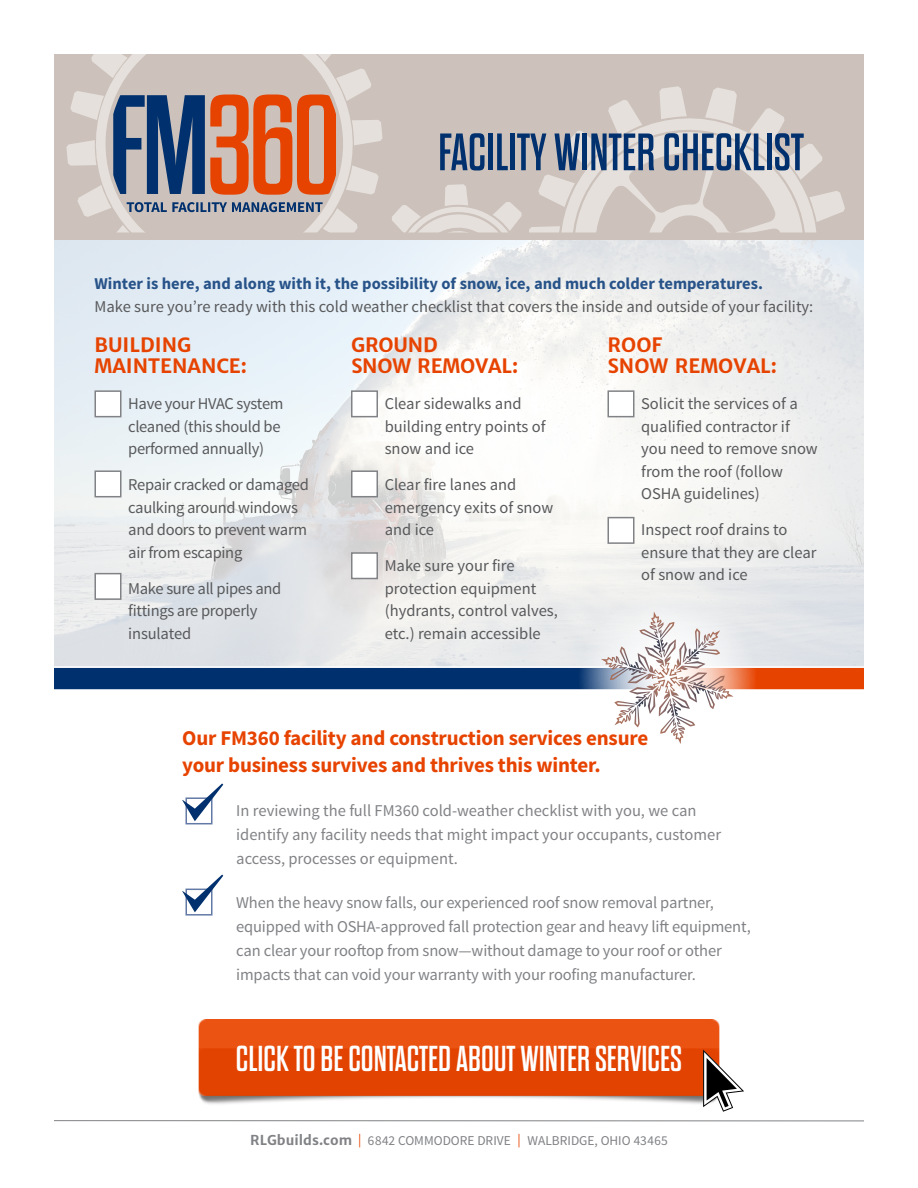
<style>
.page{position:relative;width:918px;height:1188px;background:#fff}
.page>*{position:absolute;margin:0;border:0;box-sizing:border-box;transform-origin:0 0}
.t1{font:52.5px "Dharma Gothic E";color:#00306d}
.t2{font:36px "Dharma Gothic E";color:#fff}
.t3{font:700 21px/27px "Source Sans Pro";letter-spacing:-.01em;color:#e74300}
.t4{font:700 19.5px/21px "Merriweather Sans";color:#e74300}
.t5{font:16.5px/22.5px "Source Sans Pro";color:#58595b}
.t6{font:16.5px/24px "Source Sans Pro";letter-spacing:-.01em;color:#808285}
.t7{font:16.5px/22.5px "Source Sans Pro";letter-spacing:-.02em;color:#58595b}
.t8{font:13.5px "Source Sans Pro";color:#808285}
.s1{font-weight:700;color:#275389}
.s2{font-family:"Merriweather Sans";font-weight:700}
.s3{color:#e74300}
</style>
<div class="page">
<div style="left:54px;top:54px;width:810px;height:182px;background:#ccc2bb"></div>
<svg style="left:392px;top:86px;width:453px;height:146px"></svg>
<img style="left:54px;top:240px;width:810px;height:372px">
<div style="left:351px;top:390px;width:27px;height:27px;background:#fff;border:2px solid #808285"></div>
<div style="left:351px;top:552px;width:27px;height:27px;background:#fff;border:2px solid #808285"></div>
<div style="left:351px;top:470px;width:27px;height:27px;background:#fff;border:2px solid #808285"></div>
<div style="left:94px;top:390px;width:28px;height:27px;background:#fff;border:2px solid #808285"></div>
<div style="left:94px;top:573px;width:28px;height:27px;background:#fff;border:2px solid #808285"></div>
<div style="left:94px;top:470px;width:28px;height:27px;background:#fff;border:2px solid #808285"></div>
<div style="left:608px;top:390px;width:26px;height:27px;background:#fff;border:2px solid #808285"></div>
<div style="left:608px;top:517px;width:26px;height:27px;background:#fff;border:2px solid #808285"></div>
<div style="left:576px;top:587px;width:183px;height:25px;background:#ededed"></div>
<svg style="left:54px;top:612px;width:810px;height:132px"></svg>
<img style="left:198px;top:1019px;width:522px;height:85px">
<hr style="left:54px;top:1120px;width:810px;height:1px;background:#808285">
<svg style="left:703px;top:1050px;width:41px;height:62px"></svg>
<svg style="left:66px;top:54px;width:316px;height:178px"></svg>
<div style="left:54px;top:232px;width:810px;height:8px;background:#ccc2bb"></div>
<svg style="left:186px;top:821px;width:27px;height:3px"></svg>
<svg style="left:182px;top:783px;width:41px;height:38px"></svg>
<div style="left:186px;top:889px;width:27px;height:27px;background:#fff;border:2px solid #637aa6"></div>
<svg style="left:182px;top:875px;width:41px;height:37px"></svg>
<p class="t1" style="left:438px;top:126px;width:367px">FACILITY WINTER CHECKLIST</p>
<p class="t5" style="left:94px;top:273px;width:720px"><span class="s1">Winter is here, and along with it, the possibility of snow, ice, and much colder temperatures.<br></span>Make sure you’re ready with this cold weather checklist that covers the inside and outside of your facility:</p>
<p class="t4" style="left:94px;top:335px;width:154px">BUILDING<br>MAINTENANCE:</p>
<p class="t7" style="left:128px;top:393px;width:157px">Have your HVAC system cleaned (this should be performed annually)</p>
<p class="t7" style="left:128px;top:474px;width:182px">Repair cracked or damaged caulking around windows and doors to prevent warm air from escaping</p>
<p class="t7" style="left:128px;top:577px;width:155px">Make sure all pipes and fittings are properly insulated</p>
<p class="t4" style="left:351px;top:335px;width:169px">GROUND<br>SNOW REMOVAL:</p>
<p class="t5" style="left:385px;top:393px;width:162px">Clear sidewalks and building entry points of snow and ice</p>
<p class="t5" style="left:385px;top:474px;width:170px">Clear fire lanes and emergency exits of snow and ice</p>
<p class="t5" style="left:385px;top:555px;width:175px">Make sure your fire protection equipment (hydrants, control valves, etc.) remain accessible</p>
<p class="t4" style="left:608px;top:335px;width:171px">ROOF<br>SNOW REMOVAL:</p>
<p class="t5" style="left:641px;top:393px;width:178px">Solicit the services of a qualified contractor if you need to remove snow from the roof (follow<br>OSHA guidelines)</p>
<p class="t5" style="left:641px;top:519px;width:177px">Inspect roof drains to ensure that they are clear of snow and ice</p>
<p class="t3" style="left:182px;top:725px;width:467px">Our FM360 facility and construction services ensure your business survives and thrives this winter.</p>
<p class="t6" style="left:236px;top:799px;width:486px">In reviewing the full FM360 cold-weather checklist with you, we can identify any facility needs that might impact your occupants, customer access, processes or equipment.</p>
<p class="t6" style="left:236px;top:891px;width:516px">When the heavy snow falls, our experienced roof snow removal partner, equipped with OSHA-approved fall protection gear and heavy lift equipment, can clear your rooftop from snow—without damage to your roof or other impacts that can void your warranty with your roofing manufacturer.</p>
<p class="t2" style="left:236px;top:1041px;width:448px">CLICK TO BE CONTACTED ABOUT WINTER SERVICES</p>
<p class="t8" style="left:250px;top:1132px;width:419px"><span class="s2">RLGbuilds.com</span> <span class="s3">|</span> 6842 COMMODORE DRIVE <span class="s3">|</span> WALBRIDGE, OHIO 43465</p>
</div>
